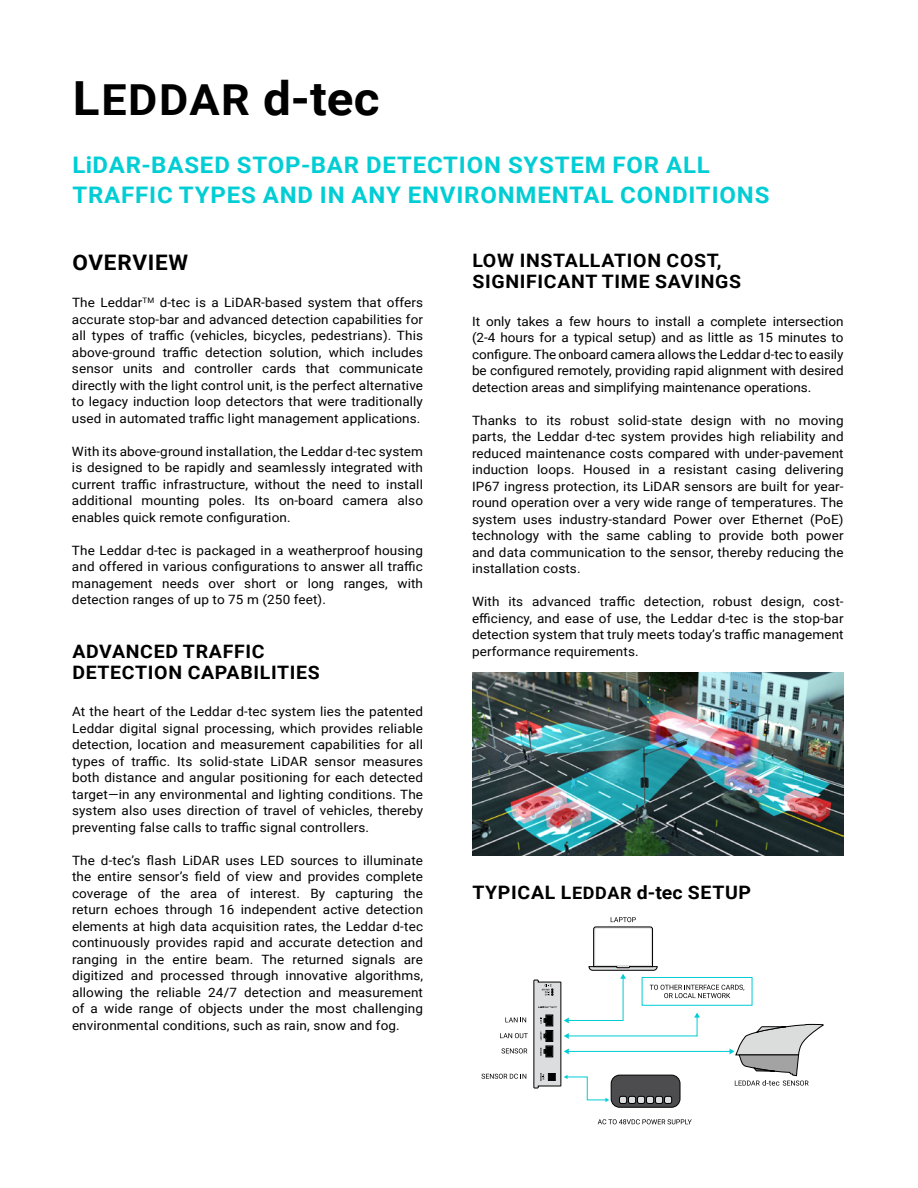
<style>
.page{position:relative;width:918px;height:1188px;background:#fff}
.page>*{position:absolute;margin:0;border:0;box-sizing:border-box;transform-origin:0 0}
.t1{font:700 47.1px "Roboto";color:#000;scale:1.05 1}
.t2{font:700 22.8px/30px "Roboto";letter-spacing:.035em;color:#00cdd4;scale:1.05 1}
.t3{font:700 21.3px "Roboto";letter-spacing:.035em;color:#000;scale:1.05 1}
.t4{font:700 18.6px/21px "Roboto";letter-spacing:.035em;color:#000;scale:1.05 1}
.t5{font:12.9px/16.5px "Roboto";letter-spacing:.01em;color:#000;text-align:justify;scale:1.05 1}
.s1{font-size:42.75px}
.s2{font-size:17.1px}
</style>
<div class="page">
<img style="left:472px;top:673px;width:372px;height:183px">
<div style="left:611px;top:1075px;width:69px;height:32px;background:#4d4d4f;border-radius:9px"></div>
<div style="left:611px;top:1075px;width:69px;height:33px;border:1px solid #000;border-radius:9px"></div>
<div style="left:619px;top:1096px;width:8px;height:8px;border:1px solid #000;border-radius:2px"></div>
<div style="left:628px;top:1096px;width:8px;height:8px;border:1px solid #000;border-radius:2px"></div>
<div style="left:637px;top:1096px;width:8px;height:8px;border:1px solid #000;border-radius:2px"></div>
<div style="left:646px;top:1096px;width:8px;height:8px;border:1px solid #000;border-radius:2px"></div>
<div style="left:655px;top:1096px;width:8px;height:8px;border:1px solid #000;border-radius:2px"></div>
<div style="left:664px;top:1096px;width:8px;height:8px;border:1px solid #000;border-radius:2px"></div>
<svg style="left:598px;top:1119px;width:94px;height:5px"></svg>
<svg style="left:481px;top:917px;width:343px;height:185px"></svg>
<h1 class="t1" style="left:73px;top:71px;width:294px">L<span class="s1">EDDAR</span> d-tec</h1>
<h2 class="t2" style="left:72px;top:150px;width:665px">LiDAR-BASED STOP-BAR DETECTION SYSTEM FOR ALL<br>TRAFFIC TYPES AND IN ANY ENVIRONMENTAL CONDITIONS</h2>
<h3 class="t3" style="left:72px;top:250px;width:112px">OVERVIEW</h3>
<p class="t5" style="left:72px;top:294px;width:336px">The Leddar<sup>TM</sup> d-tec is a LiDAR-based system that offers accurate stop-bar and advanced detection capabilities for all types of traffic (vehicles, bicycles, pedestrians). This above-ground traffic detection solution, which includes sensor units and controller cards that communicate directly with the light control unit, is the perfect alternative to legacy induction loop detectors that were traditionally used in automated traffic light management applications.</p>
<p class="t5" style="left:72px;top:443px;width:336px">With its above-ground installation, the Leddar d-tec system is designed to be rapidly and seamlessly integrated with current traffic infrastructure, without the need to install additional mounting poles. Its on-board camera also enables quick remote configuration.</p>
<p class="t5" style="left:72px;top:542px;width:336px">The Leddar d-tec is packaged in a weatherproof housing and offered in various configurations to answer all traffic management needs over short or long ranges, with detection ranges of up to 75 m (250 feet).</p>
<h3 class="t4" style="left:72px;top:641px;width:237px">ADVANCED TRAFFIC<br>DETECTION CAPABILITIES</h3>
<p class="t5" style="left:72px;top:703px;width:336px">At the heart of the Leddar d-tec system lies the patented Leddar digital signal processing, which provides reliable detection, location and measurement capabilities for all types of traffic. Its solid-state LiDAR sensor measures both distance and angular positioning for each detected target—in any environmental and lighting conditions. The system also uses direction of travel of vehicles, thereby preventing false calls to traffic signal controllers.</p>
<p class="t5" style="left:72px;top:852px;width:336px">The d-tec’s flash LiDAR uses LED sources to illuminate the entire sensor’s field of view and provides complete coverage of the area of interest. By capturing the return echoes through 16 independent active detection elements at high data acquisition rates, the Leddar d-tec continuously provides rapid and accurate detection and ranging in the entire beam. The returned signals are digitized and processed through innovative algorithms, allowing the reliable 24/7 detection and measurement of a wide range of objects under the most challenging environmental conditions, such as rain, snow and fog.</p>
<h3 class="t4" style="left:472px;top:251px;width:258px">LOW INSTALLATION COST,<br>SIGNIFICANT TIME SAVINGS</h3>
<p class="t5" style="left:472px;top:313px;width:355px">It only takes a few hours to install a complete intersection (2-4 hours for a typical setup) and as little as 15 minutes to configure. The onboard camera allows the Leddar d-tec to easily be configured remotely, providing rapid alignment with desired detection areas and simplifying maintenance operations.</p>
<p class="t5" style="left:472px;top:412px;width:356px">Thanks to its robust solid-state design with no moving parts, the Leddar d-tec system provides high reliability and reduced maintenance costs compared with under-pavement induction loops. Housed in a resistant casing delivering IP67 ingress protection, its LiDAR sensors are built for year&shy;round operation over a very wide range of temperatures. The system uses industry-standard Power over Ethernet (PoE) technology with the same cabling to provide both power and data communication to the sensor, thereby reducing the installation costs.</p>
<p class="t5" style="left:472px;top:594px;width:355px">With its advanced traffic detection, robust design, cost&shy;efficiency, and ease of use, the Leddar d-tec is the stop-bar detection system that truly meets today’s traffic management performance requirements.</p>
<h3 class="t4" style="left:472px;top:882px;width:267px">TYPICAL L<span class="s2">EDDAR</span> d-tec SETUP</h3>
</div>
